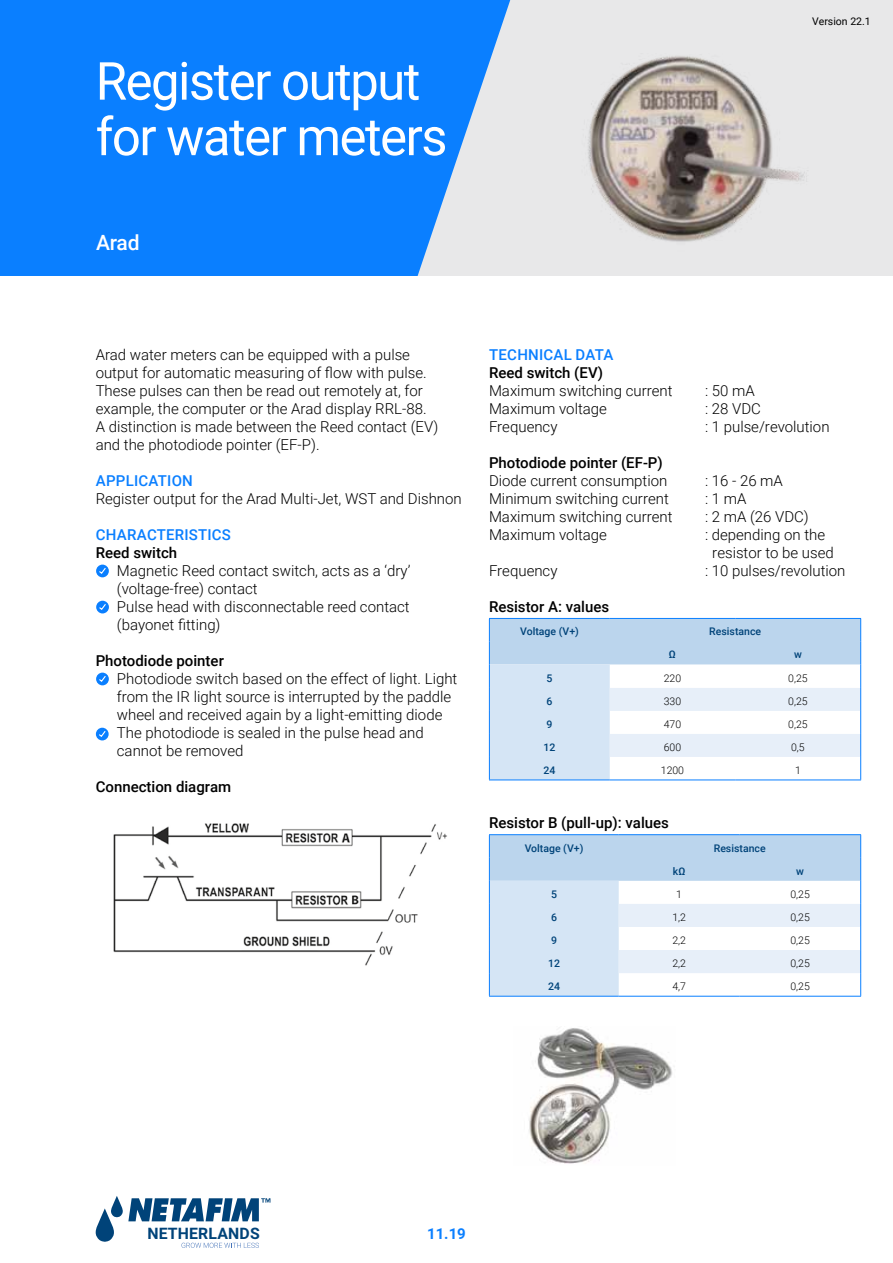
<style>
.page{position:relative;width:893px;height:1263px;background:#fff}
.page>*{position:absolute;margin:0;border:0;box-sizing:border-box;transform-origin:0 0}
.t1{font:52.5px/55.5px "Roboto";letter-spacing:-.03em;color:#fff}
.t2{font:500 21px "Roboto";color:#fff}
.t3{font:700 15.9px "Roboto";letter-spacing:.01em;color:#004379}
.t4{font:300 15px/18px "Roboto";color:#000}
.t5{font:500 15px "Roboto";color:#000}
.t6{font:500 15px "Roboto";letter-spacing:.015em;color:#0a7fff}
.t7{font:700 15px "Roboto";color:#0a7fff}
.t8{font:300 10.5px "Roboto";color:#000}
.t9{font:500 10.5px "Roboto";color:#004379}
.t10{font:10.5px "Roboto";color:#000}
</style>
<div class="page">
<svg style="left:96px;top:1196px;width:174px;height:52px"></svg>
<div style="left:10px;top:0;width:883px;height:275px;background:#e8e8e9"></div>
<svg style="left:0;top:0;width:510px;height:276px;background:#1d88fd"></svg>
<svg style="left:489px;top:618px;width:372px;height:162px"></svg>
<hr style="left:735px;top:779px;width:126px;height:1px;background:#0a7fff">
<hr style="left:489px;top:834px;width:130px;height:1px;background:#0a7fff">
<hr style="left:619px;top:834px;width:121px;height:1px;background:#0a7fff">
<hr style="left:740px;top:834px;width:121px;height:1px;background:#0a7fff">
<hr style="left:489px;top:996px;width:130px;height:1px;background:#0a7fff">
<hr style="left:619px;top:996px;width:121px;height:1px;background:#0a7fff">
<svg style="left:489px;top:835px;width:372px;height:161px"></svg>
<hr style="left:740px;top:996px;width:121px;height:1px;background:#0a7fff">
<img style="left:529px;top:1028px;width:143px;height:136px">
<svg style="left:96px;top:601px;width:13px;height:12px"></svg>
<svg style="left:98px;top:603px;width:9px;height:8px"></svg>
<svg style="left:96px;top:565px;width:13px;height:12px"></svg>
<svg style="left:98px;top:566px;width:9px;height:9px"></svg>
<svg style="left:96px;top:673px;width:13px;height:12px"></svg>
<svg style="left:98px;top:674px;width:9px;height:9px"></svg>
<svg style="left:96px;top:728px;width:13px;height:12px"></svg>
<svg style="left:98px;top:730px;width:9px;height:8px"></svg>
<img style="left:113px;top:823px;width:334px;height:143px">
<img style="left:588px;top:56px;width:217px;height:186px">
<h1 class="t1" style="left:96px;top:51px;width:353px">Register output for water meters</h1>
<h2 class="t2" style="left:96px;top:228px;width:45px">Arad</h2>
<p class="t10" style="left:812px;top:14px;width:60px">Version 22.1</p>
<p class="t4" style="left:96px;top:345px;width:344px">Arad water meters can be equipped with a pulse output for automatic measuring of flow with pulse.<br>These pulses can then be read out remotely at, for example, the computer or the Arad display RRL-88.<br>A distinction is made between the Reed contact (EV) and the photodiode pointer (EF-P).</p>
<p class="t6" style="left:96px;top:470px;width:98px">APPLICATION</p>
<p class="t4" style="left:96px;top:489px;width:368px">Register output for the Arad Multi-Jet, WST and Dishnon</p>
<p class="t6" style="left:96px;top:524px;width:137px">CHARACTERISTICS</p>
<p class="t5" style="left:96px;top:542px;width:83px">Reed switch</p>
<p class="t4" style="left:117px;top:561px;width:295px">Magnetic Reed contact switch, acts as a ‘dry’ (voltage-free) contact<br>Pulse head with disconnectable reed contact (bayonet fitting)</p>
<p class="t5" style="left:96px;top:650px;width:130px">Photodiode pointer</p>
<p class="t4" style="left:117px;top:669px;width:342px">Photodiode switch based on the effect of light. Light from the IR light source is interrupted by the paddle wheel and received again by a light-emitting diode The photodiode is sealed in the pulse head and cannot be removed</p>
<p class="t5" style="left:96px;top:776px;width:137px">Connection diagram</p>
<p class="t6" style="left:489px;top:344px;width:126px">TECHNICAL DATA</p>
<p class="t5" style="left:489px;top:362px;width:116px">Reed switch (EV)</p>
<p class="t4" style="left:489px;top:381px;width:185px">Maximum switching current</p>
<p class="t4" style="left:705px;top:381px;width:51px">: 50 mA</p>
<p class="t4" style="left:489px;top:399px;width:119px">Maximum voltage</p>
<p class="t4" style="left:705px;top:399px;width:57px">: 28 VDC</p>
<p class="t4" style="left:489px;top:417px;width:70px">Frequency</p>
<p class="t4" style="left:705px;top:417px;width:126px">: 1 pulse/revolution</p>
<p class="t5" style="left:489px;top:452px;width:175px">Photodiode pointer (EF-P)</p>
<p class="t4" style="left:489px;top:471px;width:180px">Diode current consumption</p>
<p class="t4" style="left:705px;top:471px;width:79px">: 16 - 26 mA</p>
<p class="t4" style="left:489px;top:489px;width:181px">Minimum switching current</p>
<p class="t4" style="left:705px;top:489px;width:43px">: 1 mA</p>
<p class="t4" style="left:489px;top:507px;width:185px">Maximum switching current</p>
<p class="t4" style="left:705px;top:507px;width:105px">: 2 mA (26 VDC)</p>
<p class="t4" style="left:489px;top:525px;width:119px">Maximum voltage</p>
<p class="t4" style="left:705px;top:525px;width:130px;text-align:center">: depending on the resistor to be used</p>
<p class="t4" style="left:489px;top:561px;width:70px">Frequency</p>
<p class="t4" style="left:705px;top:561px;width:142px">: 10 pulses/revolution</p>
<p class="t5" style="left:489px;top:596px;width:122px">Resistor A: values</p>
<p class="t9" style="left:520px;top:624px;width:60px">Voltage (V+)</p>
<p class="t9" style="left:709px;top:624px;width:53px">Resistance</p>
<p class="t9" style="left:669px;top:647px;width:9px">Ω</p>
<p class="t9" style="left:794px;top:647px;width:9px">w</p>
<p class="t9" style="left:547px;top:671px;width:7px">5</p>
<p class="t8" style="left:664px;top:671px;width:19px">220</p>
<p class="t8" style="left:788px;top:671px;width:21px">0,25</p>
<p class="t9" style="left:547px;top:694px;width:7px">6</p>
<p class="t8" style="left:664px;top:694px;width:19px">330</p>
<p class="t8" style="left:788px;top:694px;width:21px">0,25</p>
<p class="t9" style="left:547px;top:717px;width:7px">9</p>
<p class="t8" style="left:664px;top:717px;width:19px">470</p>
<p class="t8" style="left:788px;top:717px;width:21px">0,25</p>
<p class="t9" style="left:544px;top:740px;width:13px">12</p>
<p class="t8" style="left:664px;top:740px;width:19px">600</p>
<p class="t8" style="left:791px;top:740px;width:15px">0,5</p>
<p class="t9" style="left:544px;top:763px;width:13px">24</p>
<p class="t8" style="left:661px;top:763px;width:25px">1200</p>
<p class="t8" style="left:795px;top:763px;width:7px">1</p>
<p class="t5" style="left:489px;top:812px;width:181px">Resistor B (pull-up): values</p>
<p class="t9" style="left:525px;top:841px;width:60px">Voltage (V+)</p>
<p class="t9" style="left:714px;top:841px;width:53px">Resistance</p>
<p class="t9" style="left:673px;top:864px;width:14px">kΩ</p>
<p class="t9" style="left:796px;top:864px;width:9px">w</p>
<p class="t9" style="left:551px;top:887px;width:7px">5</p>
<p class="t8" style="left:676px;top:887px;width:7px">1</p>
<p class="t8" style="left:790px;top:887px;width:21px">0,25</p>
<p class="t9" style="left:551px;top:910px;width:7px">6</p>
<p class="t8" style="left:672px;top:910px;width:15px">1,2</p>
<p class="t8" style="left:790px;top:910px;width:21px">0,25</p>
<p class="t9" style="left:551px;top:933px;width:7px">9</p>
<p class="t8" style="left:672px;top:933px;width:15px">2,2</p>
<p class="t8" style="left:790px;top:933px;width:21px">0,25</p>
<p class="t9" style="left:548px;top:956px;width:13px">12</p>
<p class="t8" style="left:672px;top:956px;width:15px">2,2</p>
<p class="t8" style="left:790px;top:956px;width:21px">0,25</p>
<p class="t9" style="left:548px;top:979px;width:13px">24</p>
<p class="t8" style="left:672px;top:979px;width:15px">4,7</p>
<p class="t8" style="left:790px;top:979px;width:21px">0,25</p>
<p class="t3" style="left:147px;top:1223px;width:114px">NETHERLANDS</p>
<p class="t7" style="left:427px;top:1223px;width:40px">11.19</p>
</div>
